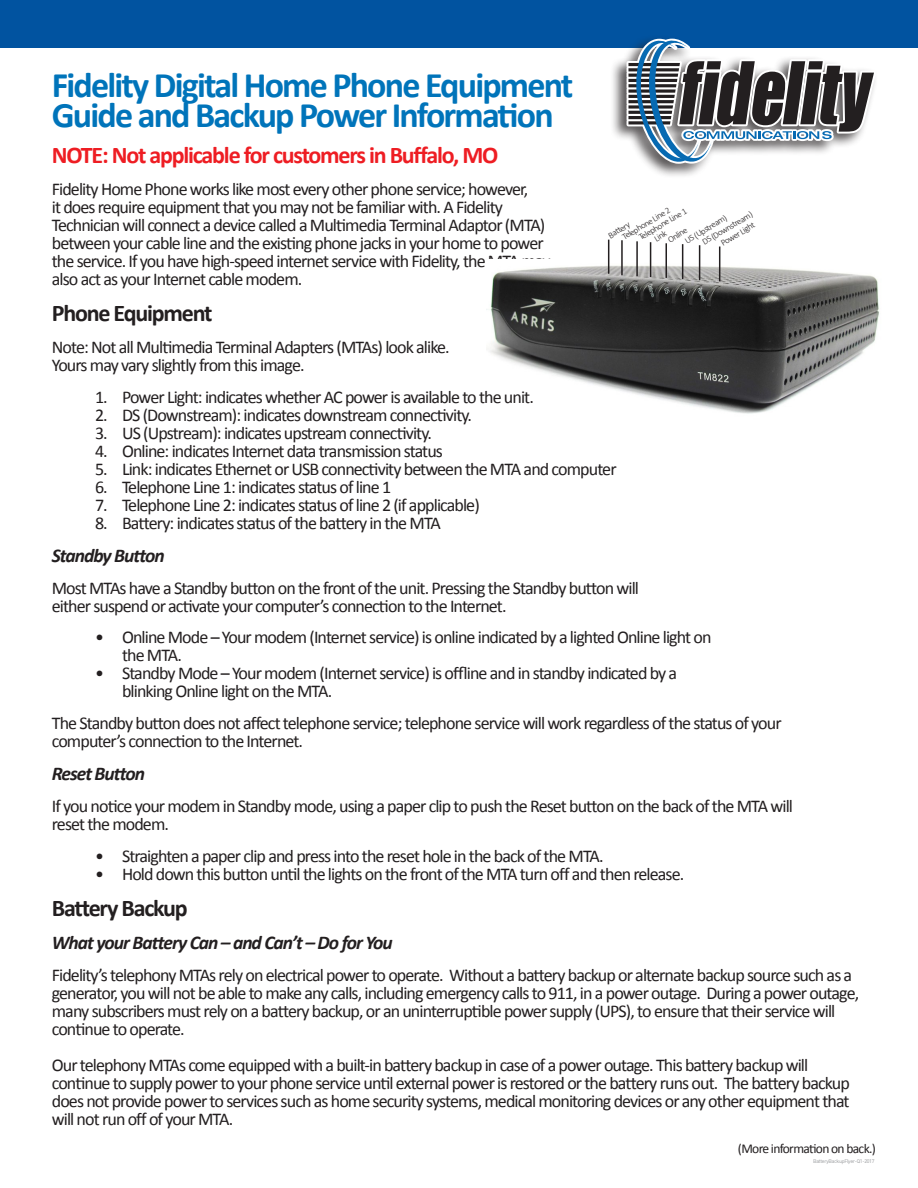
<style>
.page{position:relative;width:918px;height:1188px;background:#fff}
.page>*{position:absolute;margin:0;border:0;box-sizing:border-box;transform-origin:0 0}
.t1{font:700 36px/30px "Calibri";letter-spacing:-.05em;color:#0074ba}
.t2{font:700 24px "Calibri";letter-spacing:-.05em;color:#ee1d23}
.t3{font:700 24px "Calibri";letter-spacing:-.05em;color:#231f20}
.t4{font:italic 700 19.5px "Calibri";letter-spacing:-.05em;color:#231f20}
.t5{font:18px/18px "Calibri";letter-spacing:-.05em;color:#231f20}
.t6{font:13.5px "Calibri";letter-spacing:-.05em;color:#231f20}
.t7{font:300 9px "Calibri";color:#231f20}
.t8{font:5.25px "DIN";letter-spacing:-.05em;color:#939598}
</style>
<div class="page">
<div style="left:0;top:0;width:918px;height:48px;background:#0153a0"></div>
<div style="left:610px;top:35px;width:268px;height:144px;background:#231f20;opacity:.75"></div>
<svg style="left:627px;top:39px;width:249px;height:125px"></svg>
<img style="left:486px;top:259px;width:393px;height:155px">
<hr style="left:719px;top:247px;width:1px;height:34px;background:#231f20">
<hr style="left:699px;top:245px;width:1px;height:35px;background:#231f20">
<hr style="left:682px;top:244px;width:1px;height:35px;background:#231f20">
<hr style="left:666px;top:243px;width:1px;height:35px;background:#231f20">
<hr style="left:650px;top:242px;width:1px;height:35px;background:#231f20">
<hr style="left:636px;top:241px;width:2px;height:35px;background:#231f20">
<hr style="left:621px;top:240px;width:2px;height:35px;background:#231f20">
<hr style="left:608px;top:240px;width:1px;height:34px;background:#231f20">
<p class="t1" style="left:52px;top:70px;width:523px">Fidelity Digital Home Phone Equipment<br>Guide and Backup Power Information</p>
<p class="t2" style="left:52px;top:140px;width:448px">NOTE: Not applicable for customers in Buffalo, MO</p>
<p class="t5" style="left:52px;top:180px;width:500px">Fidelity Home Phone works like most every other phone service; however,<br>it does require equipment that you may not be familiar with. A Fidelity Technician will connect a device called a Multimedia Terminal Adaptor (MTA) between your cable line and the existing phone jacks in your home to power the service. If you have high-speed internet service with Fidelity, the MTA may also act as your Internet cable modem.</p>
<p class="t3" style="left:52px;top:298px;width:162px">Phone Equipment</p>
<p class="t5" style="left:52px;top:338px;width:399px">Note: Not all Multimedia Terminal Adapters (MTAs) look alike.<br>Yours may vary slightly from this image.</p>
<p class="t7" style="left:620px;top:233px;width:56px;rotate:-31deg">Telephone Line 2</p>
<p class="t7" style="left:637px;top:233px;width:56px;rotate:-31deg">Telephone Line 1</p>
<p class="t7" style="left:700px;top:238px;width:58px;rotate:-31deg">DS (Downstream)</p>
<p class="t7" style="left:683px;top:237px;width:49px;rotate:-31deg">US (Upstream)</p>
<p class="t7" style="left:719px;top:239px;width:39px;rotate:-31deg">Power Light</p>
<p class="t7" style="left:606px;top:231px;width:25px;rotate:-31deg">Battery</p>
<p class="t7" style="left:652px;top:235px;width:15px;rotate:-31deg">Link</p>
<p class="t7" style="left:666px;top:235px;width:23px;rotate:-31deg">Online</p>
<p class="t5" style="left:95px;top:388px;width:440px">1. Power Light: indicates whether AC power is available to the unit.</p>
<p class="t5" style="left:95px;top:406px;width:379px">2. DS (Downstream): indicates downstream connectivity.</p>
<p class="t5" style="left:95px;top:424px;width:338px">3. US (Upstream): indicates upstream connectivity.</p>
<p class="t5" style="left:95px;top:442px;width:349px">4. Online: indicates Internet data transmission status</p>
<p class="t5" style="left:95px;top:460px;width:523px">5. Link: indicates Ethernet or USB connectivity between the MTA and computer</p>
<p class="t5" style="left:95px;top:478px;width:298px">6. Telephone Line 1: indicates status of line 1</p>
<p class="t5" style="left:95px;top:496px;width:386px">7. Telephone Line 2: indicates status of line 2 (if applicable)</p>
<p class="t5" style="left:95px;top:514px;width:347px">8. Battery: indicates status of the battery in the MTA</p>
<p class="t4" style="left:52px;top:543px;width:114px">Standby Button</p>
<p class="t5" style="left:52px;top:579px;width:589px">Most MTAs have a Standby button on the front of the unit. Pressing the Standby button will either suspend or activate your computer’s connection to the Internet.</p>
<p class="t5" style="left:122px;top:629px;width:591px;text-indent:-27px">• Online Mode – Your modem (Internet service) is online indicated by a lighted Online light on the MTA.</p>
<p class="t5" style="left:122px;top:665px;width:557px;text-indent:-27px">• Standby Mode – Your modem (Internet service) is offline and in standby indicated by a blinking Online light on the MTA.</p>
<p class="t5" style="left:52px;top:714px;width:731px">The Standby button does not affect telephone service; telephone service will work regardless of the status of your computer’s connection to the Internet.</p>
<p class="t4" style="left:52px;top:761px;width:95px">Reset Button</p>
<p class="t5" style="left:52px;top:797px;width:743px">If you notice your modem in Standby mode, using a paper clip to push the Reset button on the back of the MTA will reset the modem.</p>
<p class="t5" style="left:95px;top:847px;width:510px">• Straighten a paper clip and press into the reset hole in the back of the MTA.</p>
<p class="t5" style="left:95px;top:865px;width:591px">• Hold down this button until the lights on the front of the MTA turn off and then release.</p>
<p class="t3" style="left:52px;top:893px;width:137px">Battery Backup</p>
<p class="t4" style="left:52px;top:930px;width:342px">What your Battery Can – and Can’t – Do for You</p>
<p class="t5" style="left:52px;top:966px;width:809px">Fidelity’s telephony MTAs rely on electrical power to operate. Without a battery backup or alternate backup source such as a generator, you will not be able to make any calls, including emergency calls to 911, in a power outage. During a power outage, many subscribers must rely on a battery backup, or an uninterruptible power supply (UPS), to ensure that their service will continue to operate.</p>
<p class="t5" style="left:52px;top:1056px;width:799px">Our telephony MTAs come equipped with a built-in battery backup in case of a power outage. This battery backup will continue to supply power to your phone service until external power is restored or the battery runs out. The battery backup does not provide power to services such as home security systems, medical monitoring devices or any other equipment that will not run off of your MTA.</p>
<p class="t6" style="left:738px;top:1140px;width:139px">(More information on back.)</p>
<p class="t8" style="left:813px;top:1158px;width:63px">BatteryBackupFlyer-Q1-2017</p>
</div>
